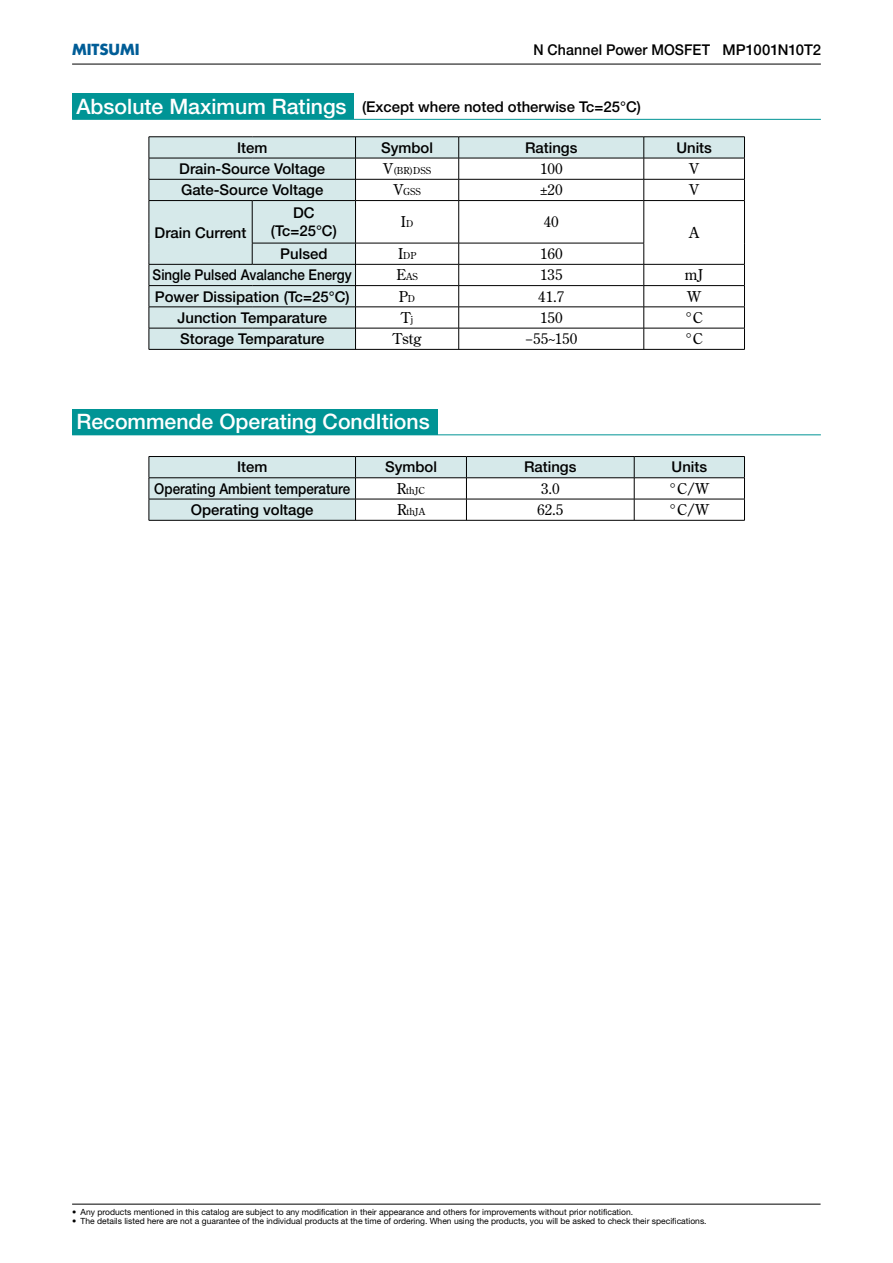
<style>
.page{position:relative;width:893px;height:1263px;background:#fff}
.page>*{position:absolute;margin:0;border:0;box-sizing:border-box;transform-origin:0 0}
.t1{font:500 21.3px "Helvetica Neue";color:#fff}
.t2{font:500 14.85px/18px "Helvetica Neue";color:#000;text-align:center}
.t3{font:14.85px "Century Old Style";color:#000}
.t4{font:500 14.85px "Helvetica Neue";color:#000;scale:.9 1}
.t5{font:500 14.85px "Helvetica Neue";color:#000;scale:.95 1}
.t6{font:700 14.85px "Futura";color:#005d97}
.t7{font:9.6px "Century Old Style";color:#000}
.t8{font:8.55px "Helvetica Neue";color:#000}
.s1{font-size:21.3px;color:#fff}
.s2{font-size:14.85px}
.s3{font-size:9.6px}
</style>
<div class="page">
<hr style="left:72px;top:1204px;width:748px;height:1px;background:#000">
<hr style="left:72px;top:64px;width:748px;height:1px;background:#000">
<svg style="left:150px;top:138px;width:594px;height:211px"></svg>
<hr style="left:149px;top:137px;width:103px;height:1px;background:#000">
<hr style="left:252px;top:137px;width:206px;height:1px;background:#000">
<hr style="left:458px;top:137px;width:185px;height:1px;background:#000">
<hr style="left:643px;top:137px;width:101px;height:1px;background:#000">
<hr style="left:149px;top:158px;width:103px;height:1px;background:#000">
<hr style="left:252px;top:158px;width:206px;height:1px;background:#000">
<hr style="left:458px;top:158px;width:185px;height:1px;background:#000">
<hr style="left:643px;top:158px;width:101px;height:1px;background:#000">
<hr style="left:149px;top:179px;width:103px;height:1px;background:#000">
<svg style="left:149px;top:137px;width:1px;height:63px"></svg>
<hr style="left:252px;top:179px;width:206px;height:1px;background:#000">
<svg style="left:355px;top:138px;width:1px;height:62px"></svg>
<hr style="left:458px;top:179px;width:185px;height:1px;background:#000">
<svg style="left:458px;top:137px;width:1px;height:63px"></svg>
<hr style="left:643px;top:179px;width:101px;height:1px;background:#000">
<svg style="left:643px;top:137px;width:1px;height:63px"></svg>
<svg style="left:744px;top:137px;width:1px;height:63px"></svg>
<hr style="left:149px;top:200px;width:103px;height:1px;background:#000">
<hr style="left:149px;top:201px;width:1px;height:42px;background:#000">
<hr style="left:252px;top:200px;width:103px;height:1px;background:#000">
<hr style="left:252px;top:201px;width:1px;height:42px;background:#000">
<hr style="left:355px;top:200px;width:103px;height:1px;background:#000">
<hr style="left:355px;top:201px;width:1px;height:42px;background:#000">
<hr style="left:458px;top:200px;width:185px;height:1px;background:#000">
<hr style="left:458px;top:201px;width:1px;height:42px;background:#000">
<hr style="left:643px;top:200px;width:101px;height:1px;background:#000">
<hr style="left:643px;top:201px;width:1px;height:42px;background:#000">
<hr style="left:744px;top:201px;width:1px;height:42px;background:#000">
<hr style="left:252px;top:243px;width:103px;height:1px;background:#000">
<svg style="left:252px;top:243px;width:1px;height:21px"></svg>
<hr style="left:355px;top:243px;width:103px;height:1px;background:#000">
<hr style="left:458px;top:243px;width:186px;height:1px;background:#000">
<hr style="left:149px;top:264px;width:103px;height:1px;background:#000">
<hr style="left:252px;top:264px;width:206px;height:1px;background:#000">
<hr style="left:458px;top:264px;width:185px;height:1px;background:#000">
<hr style="left:643px;top:264px;width:101px;height:1px;background:#000">
<hr style="left:149px;top:285px;width:103px;height:1px;background:#000">
<hr style="left:252px;top:285px;width:206px;height:1px;background:#000">
<hr style="left:458px;top:285px;width:185px;height:1px;background:#000">
<hr style="left:643px;top:285px;width:101px;height:1px;background:#000">
<hr style="left:149px;top:307px;width:103px;height:1px;background:#000">
<hr style="left:252px;top:307px;width:206px;height:1px;background:#000">
<hr style="left:458px;top:307px;width:185px;height:1px;background:#000">
<hr style="left:643px;top:307px;width:101px;height:1px;background:#000">
<hr style="left:149px;top:328px;width:103px;height:1px;background:#000">
<svg style="left:149px;top:243px;width:1px;height:106px"></svg>
<hr style="left:252px;top:328px;width:206px;height:1px;background:#000">
<svg style="left:355px;top:243px;width:1px;height:106px"></svg>
<hr style="left:458px;top:328px;width:185px;height:1px;background:#000">
<svg style="left:458px;top:243px;width:1px;height:106px"></svg>
<hr style="left:643px;top:328px;width:101px;height:1px;background:#000">
<svg style="left:643px;top:243px;width:1px;height:106px"></svg>
<svg style="left:744px;top:243px;width:1px;height:106px"></svg>
<hr style="left:149px;top:349px;width:595px;height:1px;background:#000">
<hr style="left:149px;top:456px;width:206px;height:1px;background:#000">
<hr style="left:355px;top:456px;width:111px;height:1px;background:#000">
<hr style="left:466px;top:456px;width:168px;height:1px;background:#000">
<hr style="left:634px;top:456px;width:110px;height:1px;background:#000">
<svg style="left:149px;top:457px;width:596px;height:63px"></svg>
<hr style="left:149px;top:520px;width:595px;height:1px;background:#000">
<div style="left:72px;top:94px;width:281px;height:25px;background:#009495"></div>
<hr style="left:72px;top:119px;width:748px;height:1px;background:#009495">
<div style="left:72px;top:409px;width:366px;height:26px;background:#009495"></div>
<hr style="left:72px;top:435px;width:748px;height:1px;background:#009495">
<h2 class="t6" style="left:72px;top:43px;width:69px">MITSUMI</h2>
<h2 class="t5" style="left:533px;top:45px;width:304px">N Channel Power MOSFET MP1001N10T2</h2>
<h2 class="t2" style="left:76px;top:99px;width:566px"><span class="s1">Absolute Maximum Ratings</span> (Except where noted otherwise Tc=25°C)</h2>
<h2 class="t2" style="left:237px;top:140px;width:32px">Item</h2>
<h2 class="t2" style="left:381px;top:140px;width:53px">Symbol</h2>
<h2 class="t2" style="left:525px;top:140px;width:54px">Ratings</h2>
<h2 class="t2" style="left:676px;top:140px;width:37px">Units</h2>
<h2 class="t2" style="left:179px;top:161px;width:147px">Drain-Source Voltage</h2>
<p class="t7" style="left:383px;top:167px;width:49px"><span class="s2">V</span>(BR)DSS</p>
<h2 class="t3" style="left:540px;top:163px;width:24px">100</h2>
<h2 class="t3" style="left:689px;top:163px;width:11px">V</h2>
<h2 class="t2" style="left:181px;top:182px;width:144px">Gate-Source Voltage</h2>
<p class="t7" style="left:393px;top:188px;width:29px"><span class="s2">V</span>GSS</p>
<h2 class="t3" style="left:540px;top:184px;width:24px">±20</h2>
<h2 class="t3" style="left:689px;top:184px;width:11px">V</h2>
<h2 class="t2" style="left:155px;top:225px;width:93px">Drain Current</h2>
<h2 class="t2" style="left:271px;top:205px;width:67px">DC (Tc=25°C)</h2>
<h2 class="t3" style="left:401px;top:216px;width:14px">I<span class="s3">D</span></h2>
<h2 class="t3" style="left:544px;top:216px;width:16px">40</h2>
<h2 class="t3" style="left:689px;top:227px;width:11px">A</h2>
<h2 class="t2" style="left:280px;top:246px;width:49px">Pulsed</h2>
<p class="t7" style="left:398px;top:252px;width:20px"><span class="s2">I</span>DP</p>
<h2 class="t3" style="left:540px;top:248px;width:24px">160</h2>
<h2 class="t4" style="left:153px;top:270px;width:223px">Single Pulsed Avalanche Energy</h2>
<p class="t7" style="left:396px;top:273px;width:23px"><span class="s2">E</span>AS</p>
<h2 class="t3" style="left:540px;top:269px;width:24px">135</h2>
<h2 class="t3" style="left:685px;top:269px;width:20px">mJ</h2>
<h2 class="t2" style="left:155px;top:289px;width:196px">Power Dissipation (Tc=25°C)</h2>
<h2 class="t3" style="left:399px;top:290px;width:18px">P<span class="s3">D</span></h2>
<h2 class="t3" style="left:538px;top:290px;width:28px">41.7</h2>
<h2 class="t3" style="left:687px;top:290px;width:16px">W</h2>
<h2 class="t2" style="left:177px;top:310px;width:151px">Junction Temparature</h2>
<h2 class="t3" style="left:401px;top:312px;width:13px">T<span class="s3">j</span></h2>
<h2 class="t3" style="left:540px;top:312px;width:24px">150</h2>
<h2 class="t3" style="left:685px;top:312px;width:19px">°C</h2>
<h2 class="t2" style="left:180px;top:331px;width:146px">Storage Temparature</h2>
<h2 class="t3" style="left:392px;top:333px;width:30px">Tstg</h2>
<h2 class="t3" style="left:525px;top:333px;width:53px">−55~150</h2>
<h2 class="t3" style="left:685px;top:333px;width:19px">°C</h2>
<h1 class="t1" style="left:76px;top:414px;width:355px">Recommende Operating CondItions</h1>
<h2 class="t2" style="left:237px;top:460px;width:32px">Item</h2>
<h2 class="t2" style="left:385px;top:460px;width:53px">Symbol</h2>
<h2 class="t2" style="left:524px;top:460px;width:54px">Ratings</h2>
<h2 class="t2" style="left:671px;top:460px;width:37px">Units</h2>
<h2 class="t4" style="left:154px;top:483px;width:219px">Operating Ambient temperature</h2>
<p class="t7" style="left:397px;top:487px;width:30px"><span class="s2">R</span>thJC</p>
<h2 class="t3" style="left:541px;top:482px;width:20px">3.0</h2>
<h2 class="t3" style="left:669px;top:482px;width:41px">°C/W</h2>
<h2 class="t2" style="left:191px;top:502px;width:124px">Operating voltage</h2>
<p class="t7" style="left:397px;top:508px;width:29px"><span class="s2">R</span>thJA</p>
<h2 class="t3" style="left:537px;top:504px;width:28px">62.5</h2>
<h2 class="t3" style="left:669px;top:504px;width:41px">°C/W</h2>
<p class="t8" style="left:72px;top:1209px;width:562px">• Any products mentioned in this catalog are subject to any modification in their appearance and others for improvements without prior notification.</p>
<p class="t8" style="left:72px;top:1218px;width:636px">• The details listed here are not a guarantee of the individual products at the time of ordering. When using the products, you will be asked to check their specifications.</p>
</div>
